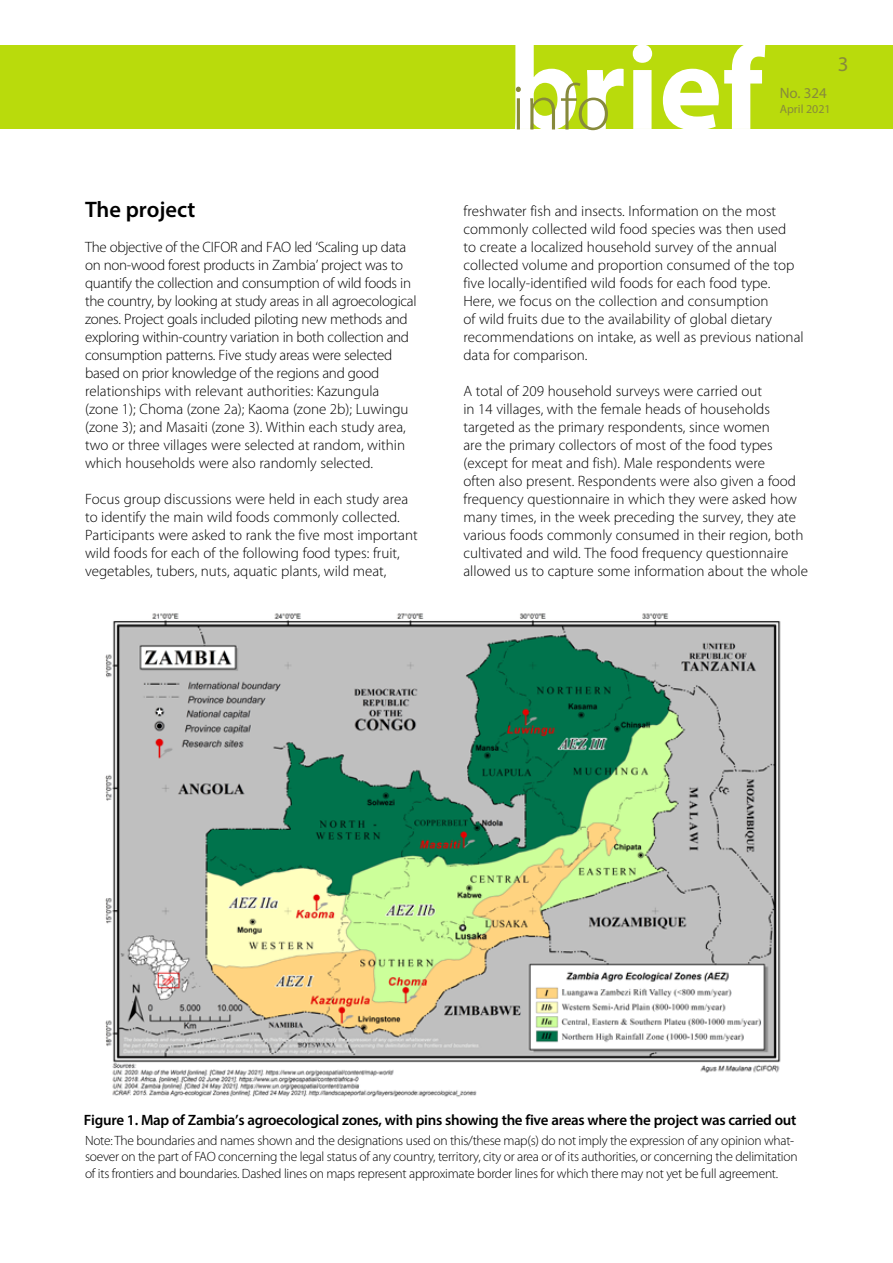
<style>
.page{position:relative;width:893px;height:1263px;background:#fff}
.page>*{position:absolute;margin:0;border:0;box-sizing:border-box;transform-origin:0 0}
.t1{font:600 22.5px "Myriad Pro";color:#000}
.t2{font:21px "Myriad Pro";color:#878a3b}
.t3{font:300 15px/18px "Myriad Pro";color:#000}
.t4{font:300 15px/18px "Myriad Pro";letter-spacing:-.02em;color:#000}
.t5{font:600 15px "Myriad Pro";letter-spacing:-.02em;color:#000}
.t6{font:15px "Myriad Pro";color:#878a3b}
.t7{font:300 13.5px/16.2px "Myriad Pro";letter-spacing:-.02em;color:#000}
.t8{font:12px "Myriad Pro";color:#878a3b}
</style>
<div class="page">
<div style="left:0;top:45px;width:893px;height:84px;background:#b9db0c"></div>
<svg style="left:515px;top:45px;width:250px;height:85px"></svg>
<img style="left:105px;top:613px;width:676px;height:484px">
<h1 class="t1" style="left:85px;top:195px;width:112px">The project</h1>
<p class="t4" style="left:85px;top:238px;width:333px">The objective of the CIFOR and FAO led ‘Scaling up data on non-wood forest products in Zambia’ project was to quantify the collection and consumption of wild foods in the country, by looking at study areas in all agroecological zones. Project goals included piloting new methods and exploring within-country variation in both collection and consumption patterns. Five study areas were selected based on prior knowledge of the regions and good relationships with relevant authorities: Kazungula<br>(zone 1); Choma (zone 2a); Kaoma (zone 2b); Luwingu (zone 3); and Masaiti (zone 3). Within each study area, two or three villages were selected at random, within which households were also randomly selected.</p>
<p class="t3" style="left:85px;top:490px;width:334px">Focus group discussions were held in each study area to identify the main wild foods commonly collected.<br>Participants were asked to rank the five most important wild foods for each of the following food types: fruit, vegetables, tubers, nuts, aquatic plants, wild meat,</p>
<p class="t6" style="left:780px;top:84px;width:49px">No. 324</p>
<p class="t8" style="left:780px;top:102px;width:52px">April 2021</p>
<h2 class="t2" style="left:838px;top:51px;width:12px">3</h2>
<p class="t3" style="left:463px;top:202px;width:342px">freshwater fish and insects. Information on the most commonly collected wild food species was then used<br>to create a localized household survey of the annual collected volume and proportion consumed of the top five locally-identified wild foods for each food type.<br>Here, we focus on the collection and consumption<br>of wild fruits due to the availability of global dietary recommendations on intake, as well as previous national data for comparison.</p>
<p class="t3" style="left:463px;top:382px;width:346px">A total of 209 household surveys were carried out<br>in 14 villages, with the female heads of households targeted as the primary respondents, since women<br>are the primary collectors of most of the food types (except for meat and fish). Male respondents were<br>often also present. Respondents were also given a food frequency questionnaire in which they were asked how many times, in the week preceding the survey, they ate various foods commonly consumed in their region, both cultivated and wild. The food frequency questionnaire allowed us to capture some information about the whole</p>
<p class="t5" style="left:84px;top:1110px;width:714px">Figure 1. Map of Zambia’s agroecological zones, with pins showing the five areas where the project was carried out</p>
<p class="t7" style="left:85px;top:1132px;width:714px">Note: The boundaries and names shown and the designations used on this/these map(s) do not imply the expression of any opinion what&shy;soever on the part of FAO concerning the legal status of any country, territory, city or area or of its authorities, or concerning the delimitation of its frontiers and boundaries. Dashed lines on maps represent approximate border lines for which there may not yet be full agreement.</p>
</div>
